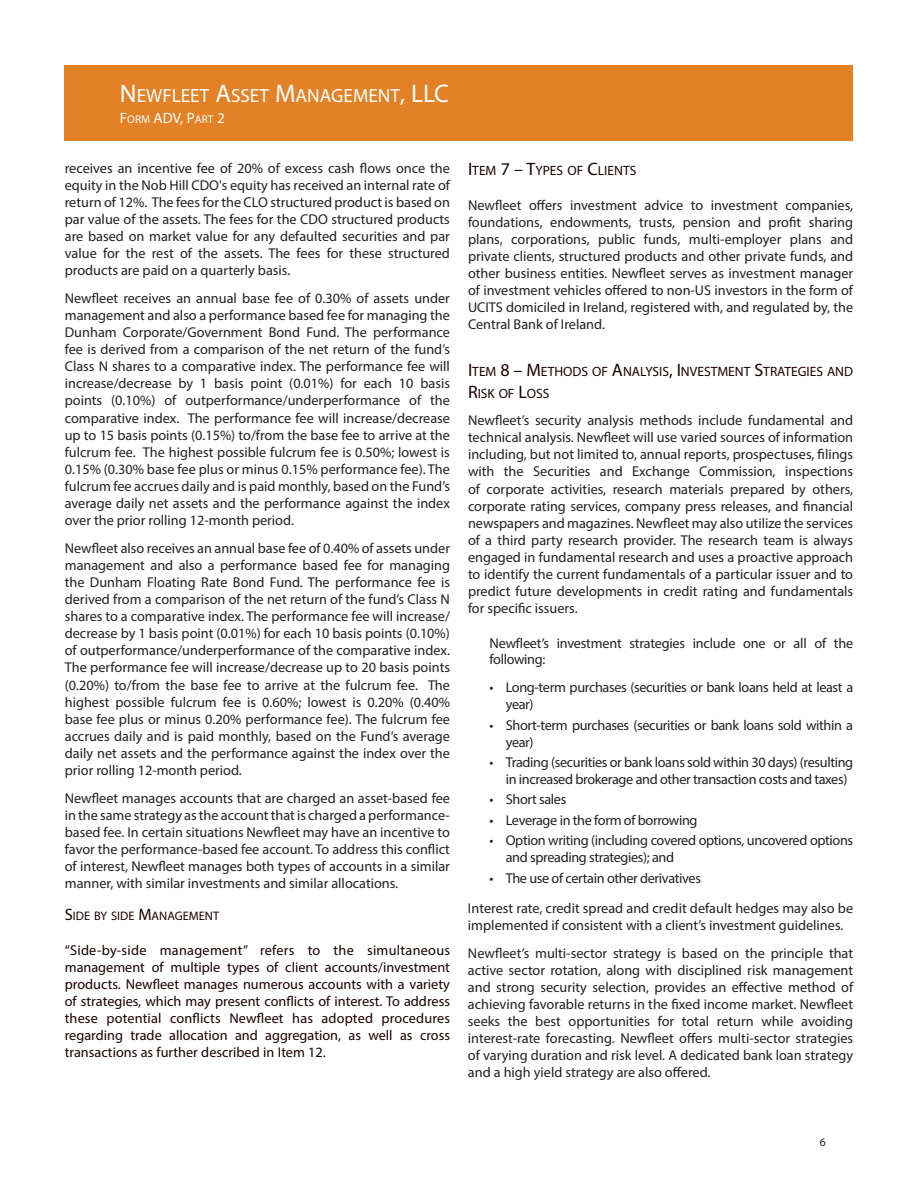
<style>
.page{position:relative;width:918px;height:1188px;background:#fff}
.page>*{position:absolute;margin:0;border:0;box-sizing:border-box;transform-origin:0 0}
.t1{font:19.2px "Myriad Pro";color:#fff}
.t2{font:15px "Myriad Pro";color:#fff}
.t3{font:14.25px/17.1px "Myriad Pro";letter-spacing:-.005em;color:#231f20;text-align:justify}
.t4{font:14.25px/17.1px "Myriad Pro";color:#1d0100;text-align:justify}
.t5{font:14.25px/17.1px "Myriad Pro";letter-spacing:-.025em;color:#231f20}
.t6{font:13.5px/21.6px "Myriad Pro";color:#1d0100}
.t7{font:12.3px "Myriad Pro";color:#1d0100}
.t8{font:11.55px "Myriad Pro";color:#231f20}
.s1{font-size:25.5px}
.s2{font-size:11.25px}
.s3{font-size:16.5px}
.s4{font-size:18px}
</style>
<div class="page">
<div style="left:65px;top:65px;width:788px;height:75px;background:#e28125"></div>
<h1 class="t1" style="left:120px;top:83px;width:331px"><span class="s1">N</span> EWFLEET <span class="s1">A</span>SSET <span class="s1">M</span>ANAGEMENT<span class="s1">, LLC</span></h1>
<p class="t2" style="left:120px;top:108px;width:106px">F<span class="s2">ORM</span> ADV, P<span class="s2">ART</span> 2</p>
<p class="t3" style="left:65px;top:159px;width:387px">receives an incentive fee of 20% of excess cash flows once the equity in the Nob Hill CDO's equity has received an internal rate of return of 12%. The fees for the CLO structured product is based on par value of the assets. The fees for the CDO structured products are based on market value for any defaulted securities and par value for the rest of the assets. The fees for these structured products are paid on a quarterly basis.</p>
<p class="t3" style="left:65px;top:289px;width:387px">Newfleet receives an annual base fee of 0.30% of assets under management and also a performance based fee for managing the Dunham Corporate/Government Bond Fund. The performance fee is derived from a comparison of the net return of the fund’s Class N shares to a comparative index. The performance fee will increase/decrease by 1 basis point (0.01%) for each 10 basis points (0.10%) of outperformance/underperformance of the comparative index. The performance fee will increase/decrease up to 15 basis points (0.15%) to/from the base fee to arrive at the fulcrum fee. The highest possible fulcrum fee is 0.50%; lowest is 0.15% (0.30% base fee plus or minus 0.15% performance fee). The fulcrum fee accrues daily and is paid monthly, based on the Fund’s average daily net assets and the performance against the index over the prior rolling 12-month period.</p>
<p class="t3" style="left:65px;top:539px;width:387px">Newfleet also receives an annual base fee of 0.40% of assets under management and also a performance based fee for managing the Dunham Floating Rate Bond Fund. The performance fee is derived from a comparison of the net return of the fund’s Class N shares to a comparative index. The performance fee will increase/ decrease by 1 basis point (0.01%) for each 10 basis points (0.10%) of outperformance/underperformance of the comparative index.<br>The performance fee will increase/decrease up to 20 basis points (0.20%) to/from the base fee to arrive at the fulcrum fee. The highest possible fulcrum fee is 0.60%; lowest is 0.20% (0.40% base fee plus or minus 0.20% performance fee). The fulcrum fee accrues daily and is paid monthly, based on the Fund’s average daily net assets and the performance against the index over the prior rolling 12-month period.</p>
<p class="t3" style="left:65px;top:789px;width:387px">Newfleet manages accounts that are charged an asset-based fee in the same strategy as the account that is charged a performance&shy;based fee. In certain situations Newfleet may have an incentive to favor the performance-based fee account. To address this conflict of interest, Newfleet manages both types of accounts in a similar manner, with similar investments and similar allocations.</p>
<p class="t7" style="left:65px;top:908px;width:156px"><span class="s3">S</span>IDE BY SIDE <span class="s3">M</span>ANAGEMENT</p>
<p class="t4" style="left:65px;top:941px;width:387px">“Side-by-side management” refers to the simultaneous management of multiple types of client accounts/investment products. Newfleet manages numerous accounts with a variety of strategies, which may present conflicts of interest. To address these potential conflicts Newfleet has adopted procedures regarding trade allocation and aggregation, as well as cross transactions as further described in Item 12.</p>
<p class="t6" style="left:468px;top:160px;width:170px"><span class="s4">I</span>TEM <span class="s4">7 – T</span>YPES OF <span class="s4">C</span>LIENTS</p>
<p class="t3" style="left:468px;top:196px;width:387px">Newfleet offers investment advice to investment companies, foundations, endowments, trusts, pension and profit sharing plans, corporations, public funds, multi-employer plans and private clients, structured products and other private funds, and other business entities. Newfleet serves as investment manager of investment vehicles offered to non-US investors in the form of UCITS domiciled in Ireland, registered with, and regulated by, the Central Bank of Ireland.</p>
<p class="t6" style="left:468px;top:360px;width:385px"><span class="s4">I</span>TEM <span class="s4">8 – M</span>ETHODS OF <span class="s4">A</span>NALYSIS<span class="s4">, I</span>NVESTMENT <span class="s4">S</span>TRATEGIES AND<br><span class="s4">R</span>ISK OF <span class="s4">L</span>OSS</p>
<p class="t3" style="left:468px;top:412px;width:387px">Newfleet’s security analysis methods include fundamental and technical analysis. Newfleet will use varied sources of information including, but not limited to, annual reports, prospectuses, filings with the Securities and Exchange Commission, inspections of corporate activities, research materials prepared by others, corporate rating services, company press releases, and financial newspapers and magazines. Newfleet may also utilize the services of a third party research provider. The research team is always engaged in fundamental research and uses a proactive approach to identify the current fundamentals of a particular issuer and to predict future developments in credit rating and fundamentals for specific issuers.</p>
<p class="t3" style="left:490px;top:635px;width:365px;line-height:16.5px">Newfleet’s investment strategies include one or all of the following:</p>
<p class="t5" style="left:506px;top:679px;width:349px;text-indent:-16px">• Long-term purchases (securities or bank loans held at least a year)</p>
<p class="t5" style="left:506px;top:716px;width:349px;text-indent:-16px">• Short-term purchases (securities or bank loans sold within a year)</p>
<p class="t5" style="left:506px;top:753px;width:349px;text-indent:-16px">• Trading (securities or bank loans sold within 30 days) (resulting in increased brokerage and other transaction costs and taxes)</p>
<p class="t5" style="left:490px;top:791px;width:78px">• Short sales</p>
<p class="t5" style="left:490px;top:811px;width:209px">• Leverage in the form of borrowing</p>
<p class="t5" style="left:506px;top:832px;width:349px;text-indent:-16px">• Option writing (including covered options, uncovered options and spreading strategies); and</p>
<p class="t3" style="left:468px;top:862px;width:387px;line-height:30.3px;text-indent:22px">• The use of certain other derivatives<br>Interest rate, credit spread and credit default hedges may also be</p>
<p class="t3" style="left:468px;top:911px;width:387px;line-height:27.6px">implemented if consistent with a client’s investment guidelines.<br>Newfleet’s multi-sector strategy is based on the principle that</p>
<p class="t3" style="left:468px;top:961px;width:387px">active sector rotation, along with disciplined risk management and strong security selection, provides an effective method of achieving favorable returns in the fixed income market. Newfleet seeks the best opportunities for total return while avoiding interest-rate forecasting. Newfleet offers multi-sector strategies of varying duration and risk level. A dedicated bank loan strategy and a high yield strategy are also offered.</p>
<p class="t8" style="left:820px;top:1135px;width:7px">6</p>
</div>
